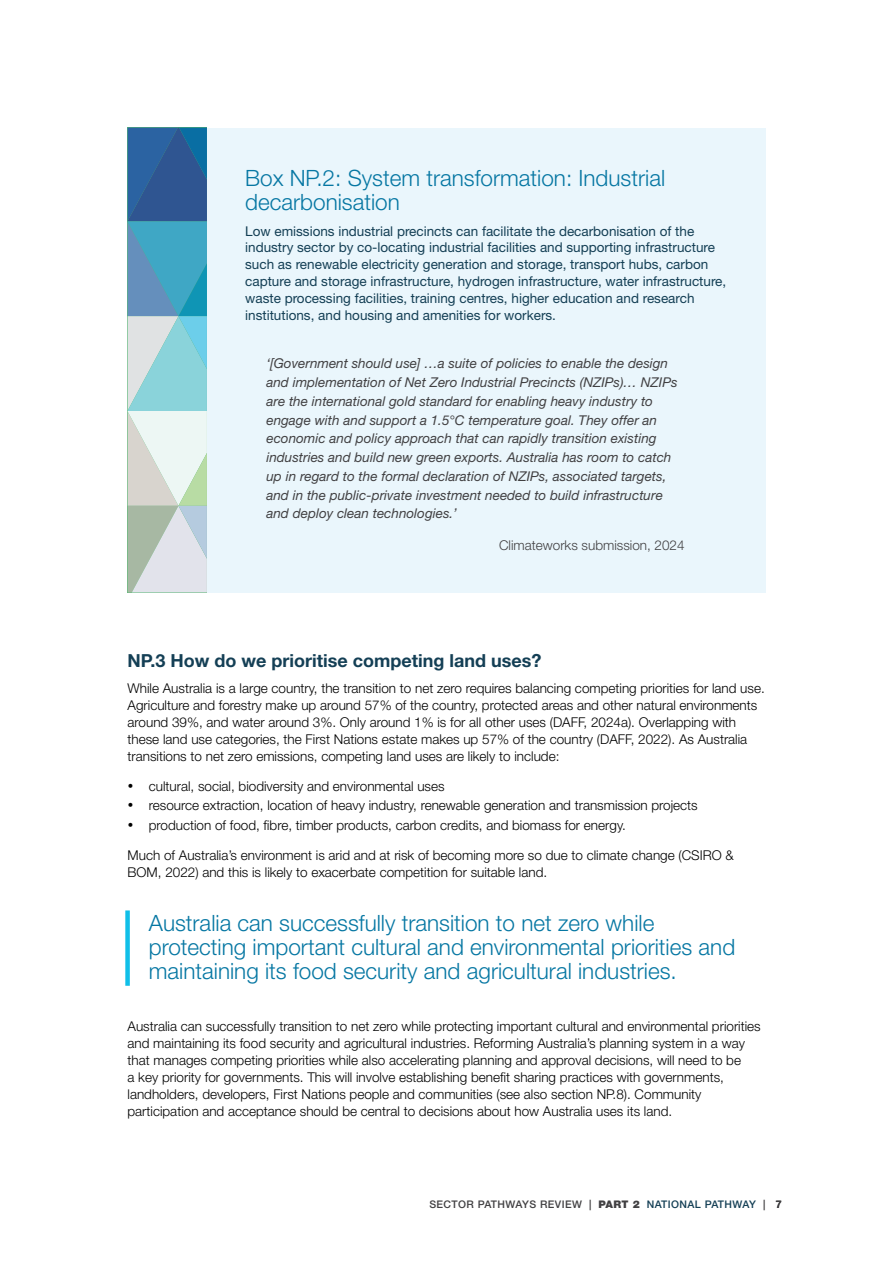
<style>
.page{position:relative;width:893px;height:1263px;background:#fff}
.page>*{position:absolute;margin:0;border:0;box-sizing:border-box;transform-origin:0 0}
.t1{font:300 22.5px/24.3px "Helvetica Neue LT Std";color:#0677a3}
.t2{font:700 18px "Helvetica Neue LT Std";color:#143f55}
.t3{font:300 13.5px/17.1px "Helvetica Neue LT Std";color:#000}
.t4{font:italic 13.5px/18.8px "Helvetica Neue LT Std";color:#414042}
.t5{font:13.5px/16.8px "Helvetica Neue LT Std";color:#143f55}
.t6{font:300 13.5px "Helvetica Neue LT Std";color:#414042}
.t7{font:500 10.5px "Helvetica Neue LT Std";letter-spacing:.04em;color:#414042}
.s1{font-weight:900}
.s2{color:#143f55}
.s3{font-weight:700}
</style>
<div class="page">
<div style="left:207px;top:128px;width:558px;height:464px;background:#eaf6fc"></div>
<svg style="left:128px;top:128px;width:79px;height:464px;background:#8ab5c7"></svg>
<div style="left:125px;top:910px;width:5px;height:76px;background:#10bfe8"></div>
<h1 class="t1" style="left:245px;top:166px;width:421px">Box NP.2: System transformation: Industrial decarbonisation</h1>
<p class="t5" style="left:245px;top:222px;width:483px">Low emissions industrial precincts can facilitate the decarbonisation of the industry sector by co-locating industrial facilities and supporting infrastructure such as renewable electricity generation and storage, transport hubs, carbon capture and storage infrastructure, hydrogen infrastructure, water infrastructure, waste processing facilities, training centres, higher education and research institutions, and housing and amenities for workers.</p>
<p class="t4" style="left:266px;top:354px;width:413px">‘[Government should use] …a suite of policies to enable the design and implementation of Net Zero Industrial Precincts (NZIPs)… NZIPs are the international gold standard for enabling heavy industry to engage with and support a 1.5°C temperature goal. They offer an economic and policy approach that can rapidly transition existing industries and build new green exports. Australia has room to catch up in regard to the formal declaration of NZIPs, associated targets, and in the public-private investment needed to build infrastructure and deploy clean technologies.’</p>
<p class="t6" style="left:499px;top:537px;width:187px">Climateworks submission, 2024</p>
<h2 class="t2" style="left:128px;top:649px;width:415px">NP.3 How do we prioritise competing land uses?</h2>
<p class="t3" style="left:128px;top:679px;width:639px">While Australia is a large country, the transition to net zero requires balancing competing priorities for land use.<br>Agriculture and forestry make up around 57% of the country, protected areas and other natural environments around 39%, and water around 3%. Only around 1% is for all other uses (DAFF, 2024a). Overlapping with these land use categories, the First Nations estate makes up 57% of the country (DAFF, 2022). As Australia transitions to net zero emissions, competing land uses are likely to include:</p>
<p class="t3" style="left:128px;top:777px;width:319px">• cultural, social, biodiversity and environmental uses</p>
<p class="t3" style="left:128px;top:797px;width:572px">• resource extraction, location of heavy industry, renewable generation and transmission projects</p>
<p class="t3" style="left:128px;top:816px;width:500px">• production of food, fibre, timber products, carbon credits, and biomass for energy.</p>
<p class="t3" style="left:128px;top:846px;width:608px">Much of Australia’s environment is arid and at risk of becoming more so due to climate change (CSIRO &amp;<br>BOM, 2022) and this is likely to exacerbate competition for suitable land.</p>
<h1 class="t1" style="left:149px;top:910px;width:588px">Australia can successfully transition to net zero while protecting important cultural and environmental priorities and maintaining its food security and agricultural industries.</h1>
<p class="t3" style="left:128px;top:1017px;width:635px">Australia can successfully transition to net zero while protecting important cultural and environmental priorities and maintaining its food security and agricultural industries. Reforming Australia’s planning system in a way that manages competing priorities while also accelerating planning and approval decisions, will need to be<br>a key priority for governments. This will involve establishing benefit sharing practices with governments, landholders, developers, First Nations people and communities (see also section NP.8). Community participation and acceptance should be central to decisions about how Australia uses its land.</p>
<p class="t7" style="left:429px;top:1198px;width:354px">SECTOR PATHWAYS REVIEW | <span class="s1">PART 2</span> <span class="s2">NATIONAL PATHWAY</span> | <span class="s3">7</span></p>
</div>
